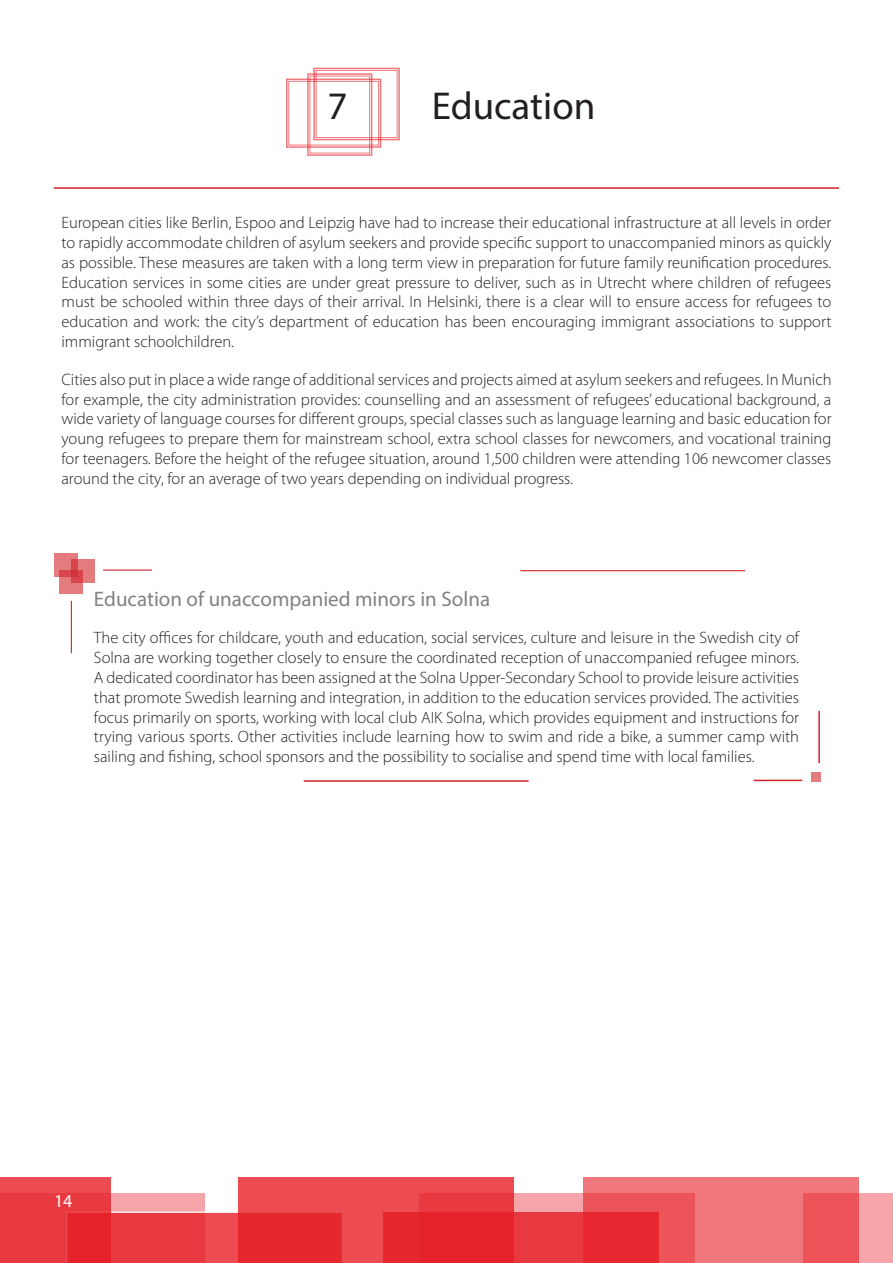
<style>
.page{position:relative;width:893px;height:1263px;background:#fff}
.page>*{position:absolute;margin:0;border:0;box-sizing:border-box;transform-origin:0 0}
.Section_title{font:39px "Myriad Pro";color:#231f20}
.Example_title{font:21px "Myriad Pro";color:#808285}
.t1{font:18px "Myriad Pro";color:#fff}
.Paragraph{font:300 16.5px/19.8px "Myriad Pro";color:#231f20;text-align:justify}
</style>
<div class="page">
<div style="left:0;top:1193px;width:205px;height:70px;background:#f5a5a9"></div>
<div style="left:420px;top:1193px;width:275px;height:70px;background:#f5a5a9"></div>
<div style="left:803px;top:1193px;width:90px;height:70px;background:#f5a5a9"></div>
<svg style="left:111px;top:1211px;width:127px;height:52px;background:#ea434a"></svg>
<svg style="left:583px;top:1177px;width:276px;height:86px;background:#ee696e"></svg>
<svg style="left:0;top:1177px;width:111px;height:86px;background:#e8373e"></svg>
<svg style="left:238px;top:1177px;width:276px;height:86px;background:#e93e44"></svg>
<svg style="left:384px;top:1212px;width:275px;height:51px;background:#e72a32"></svg>
<svg style="left:60px;top:576px;width:23px;height:18px"></svg>
<svg style="left:71px;top:559px;width:24px;height:23px"></svg>
<svg style="left:54px;top:553px;width:23px;height:23px"></svg>
<hr style="left:103px;top:569px;width:49px;height:2px;background:#d1232a">
<hr style="left:71px;top:601px;width:1px;height:52px;background:#d1232a">
<hr style="left:520px;top:570px;width:225px;height:1px;background:#d1232a">
<div style="left:811px;top:772px;width:10px;height:10px;background:#e37b7f"></div>
<hr style="left:754px;top:780px;width:48px;height:1px;background:#d1232a">
<hr style="left:818px;top:711px;width:2px;height:52px;background:#d1232a">
<hr style="left:304px;top:780px;width:225px;height:2px;background:#d1232a">
<hr style="left:54px;top:187px;width:785px;height:2px;background:#d1232a">
<svg style="left:286px;top:67px;width:114px;height:89px"></svg>
<p class="Section_title" style="left:328px;top:82px;width:22px">7</p>
<p class="Section_title" style="left:432px;top:82px;width:165px">Education</p>
<p class="Paragraph" style="left:61px;top:213px;width:772px">European cities like Berlin, Espoo and Leipzig have had to increase their educational infrastructure at all levels in order to rapidly accommodate children of asylum seekers and provide specific support to unaccompanied minors as quickly as possible. These measures are taken with a long term view in preparation for future family reunification procedures.<br>Education services in some cities are under great pressure to deliver, such as in Utrecht where children of refugees must be schooled within three days of their arrival. In Helsinki, there is a clear will to ensure access for refugees to education and work: the city’s department of education has been encouraging immigrant associations to support immigrant schoolchildren.</p>
<p class="Paragraph" style="left:61px;top:369px;width:771px">Cities also put in place a wide range of additional services and projects aimed at asylum seekers and refugees. In Munich for example, the city administration provides: counselling and an assessment of refugees’ educational background, a wide variety of language courses for different groups, special classes such as language learning and basic education for young refugees to prepare them for mainstream school, extra school classes for newcomers, and vocational training for teenagers. Before the height of the refugee situation, around 1,500 children were attending 106 newcomer classes around the city, for an average of two years depending on individual progress.</p>
<p class="Example_title" style="left:94px;top:586px;width:398px">Education of unaccompanied minors in Solna</p>
<p class="Paragraph" style="left:94px;top:628px;width:707px">The city offices for childcare, youth and education, social services, culture and leisure in the Swedish city of Solna are working together closely to ensure the coordinated reception of unaccompanied refugee minors.<br>A dedicated coordinator has been assigned at the Solna Upper-Secondary School to provide leisure activities that promote Swedish learning and integration, in addition to the education services provided. The activities focus primarily on sports, working with local club AIK Solna, which provides equipment and instructions for trying various sports. Other activities include learning how to swim and ride a bike, a summer camp with sailing and fishing, school sponsors and the possibility to socialise and spend time with local families.</p>
<p class="t1" style="left:54px;top:1189px;width:20px">14</p>
</div>
